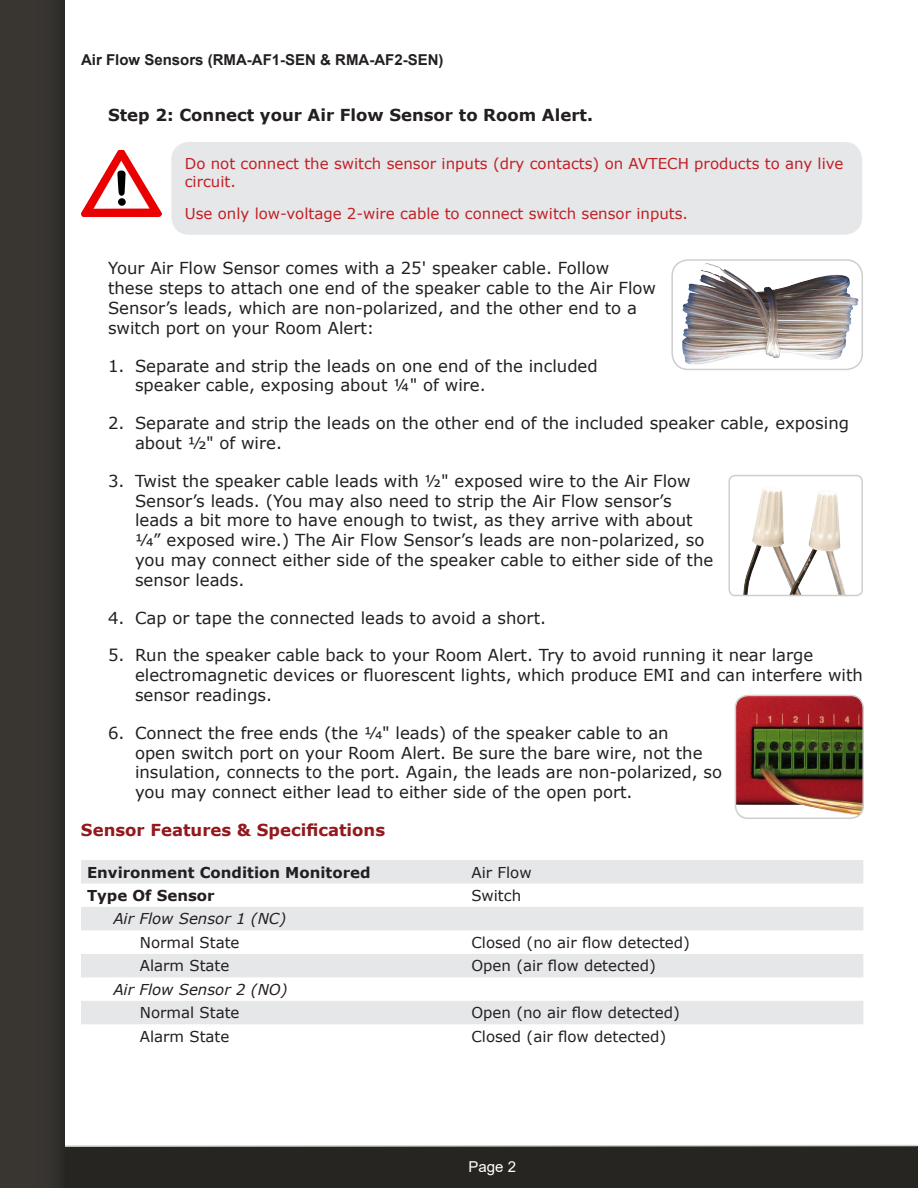
<style>
.page{position:relative;width:918px;height:1188px;background:#fff}
.page>*{position:absolute;margin:0;border:0;box-sizing:border-box;transform-origin:0 0}
.Body_Para_Indent{font:16.5px/19.8px "Verdana";color:#231f20}
.H2_Black_Indent{font:700 16.5px "Verdana";color:#231f20}
.H1_Red{font:700 16.5px "Verdana";color:#93191d}
.Verdana_10_pt_Regula{font:15px "Verdana";color:#231f20}
.t1{font:15px/18px "Verdana";color:#c02025}
.Verdana_10_pt_Regula-2{font:700 15px "Verdana";color:#231f20}
.t2{font:700 15px "Arial";color:#231f20}
.Verdana_10_pt_Regula-3{font:italic 15px "Verdana";color:#231f20}
.t3{font:15px "Arial";color:#fff}
</style>
<div class="page">
<div style="left:0;top:1146px;width:918px;height:42px;background:#272522"></div>
<svg style="left:65px;top:1144px;width:853px;height:3px"></svg>
<div style="left:0;top:0;width:65px;height:1188px;background:#393632"></div>
<div style="left:171px;top:142px;width:691px;height:93px;background:#e6e7e9;border-radius:18px"></div>
<img style="left:81px;top:150px;width:81px;height:67px">
<svg style="left:81px;top:860px;width:782px;height:164px;fill:#e6e7e9"></svg>
<img style="left:674px;top:261px;width:188px;height:107px">
<div style="left:671px;top:259px;width:192px;height:111px;border:2px solid #cdcece;border-radius:16px"></div>
<img style="left:743px;top:489px;width:102px;height:104px">
<div style="left:728px;top:475px;width:135px;height:121px;border:2px solid #cdcece;border-radius:6px"></div>
<img style="left:735px;top:695px;width:128px;height:123px">
<div style="left:735px;top:695px;width:129px;height:124px;border:2px solid #cdcece;border-radius:13px"></div>
<p class="t2" style="left:81px;top:49px;width:364px">Air Flow Sensors (RMA-AF1-SEN &amp; RMA-AF2-SEN)</p>
<p class="H2_Black_Indent" style="left:108px;top:103px;width:487px">Step 2: Connect your Air Flow Sensor to Room Alert.</p>
<p class="t1" style="left:185px;top:155px;width:660px">Do not connect the switch sensor inputs (dry contacts) on AVTECH products to any live circuit.</p>
<p class="t1" style="left:185px;top:204px;width:505px">Use only low-voltage 2-wire cable to connect switch sensor inputs.</p>
<p class="Body_Para_Indent" style="left:108px;top:258px;width:550px">Your Air Flow Sensor comes with a 25' speaker cable. Follow these steps to attach one end of the speaker cable to the Air Flow Sensor’s leads, which are non-polarized, and the other end to a switch port on your Room Alert:</p>
<p class="Body_Para_Indent" style="left:135px;top:356px;width:464px;text-indent:-27px">1. Separate and strip the leads on one end of the included speaker cable, exposing about ¼" of wire.</p>
<p class="Body_Para_Indent" style="left:135px;top:413px;width:716px;text-indent:-27px">2. Separate and strip the leads on the other end of the included speaker cable, exposing about 1/2" of wire.</p>
<p class="Body_Para_Indent" style="left:135px;top:471px;width:580px;text-indent:-27px">3. Twist the speaker cable leads with ½" exposed wire to the Air Flow Sensor’s leads. (You may also need to strip the Air Flow sensor’s leads a bit more to have enough to twist, as they arrive with about 1/4” exposed wire.) The Air Flow Sensor’s leads are non-polarized, so you may connect either side of the speaker cable to either side of the sensor leads.</p>
<p class="Body_Para_Indent" style="left:108px;top:608px;width:440px">4. Cap or tape the connected leads to avoid a short.</p>
<p class="Body_Para_Indent" style="left:135px;top:645px;width:730px;text-indent:-27px">5. Run the speaker cable back to your Room Alert. Try to avoid running it near large electromagnetic devices or fluorescent lights, which produce EMI and can interfere with sensor readings.</p>
<p class="Body_Para_Indent" style="left:135px;top:723px;width:589px;text-indent:-27px">6. Connect the free ends (the 1/4" leads) of the speaker cable to an<br>open switch port on your Room Alert. Be sure the bare wire, not the insulation, connects to the port. Again, the leads are non-polarized, so you may connect either lead to either side of the open port.</p>
<p class="H1_Red" style="left:81px;top:818px;width:306px">Sensor Features &amp; Specifications</p>
<p class="Verdana_10_pt_Regula-2" style="left:87px;top:861px;width:285px">Environment Condition Monitored</p>
<p class="Verdana_10_pt_Regula" style="left:471px;top:862px;width:62px">Air Flow</p>
<p class="Verdana_10_pt_Regula-2" style="left:87px;top:885px;width:129px">Type Of Sensor</p>
<p class="Verdana_10_pt_Regula" style="left:471px;top:885px;width:51px">Switch</p>
<p class="Verdana_10_pt_Regula-3" style="left:113px;top:909px;width:174px">Air Flow Sensor 1 (NC)</p>
<p class="Verdana_10_pt_Regula" style="left:140px;top:932px;width:101px">Normal State</p>
<p class="Verdana_10_pt_Regula" style="left:471px;top:932px;width:220px">Closed (no air flow detected)</p>
<p class="Verdana_10_pt_Regula" style="left:140px;top:956px;width:91px">Alarm State</p>
<p class="Verdana_10_pt_Regula" style="left:471px;top:956px;width:186px">Open (air flow detected)</p>
<p class="Verdana_10_pt_Regula-3" style="left:113px;top:979px;width:176px">Air Flow Sensor 2 (NO)</p>
<p class="Verdana_10_pt_Regula" style="left:140px;top:1003px;width:101px">Normal State</p>
<p class="Verdana_10_pt_Regula" style="left:471px;top:1003px;width:210px">Open (no air flow detected)</p>
<p class="Verdana_10_pt_Regula" style="left:140px;top:1026px;width:91px">Alarm State</p>
<p class="Verdana_10_pt_Regula" style="left:471px;top:1026px;width:196px">Closed (air flow detected)</p>
<p class="t3" style="left:469px;top:1156px;width:49px">Page 2</p>
</div>
